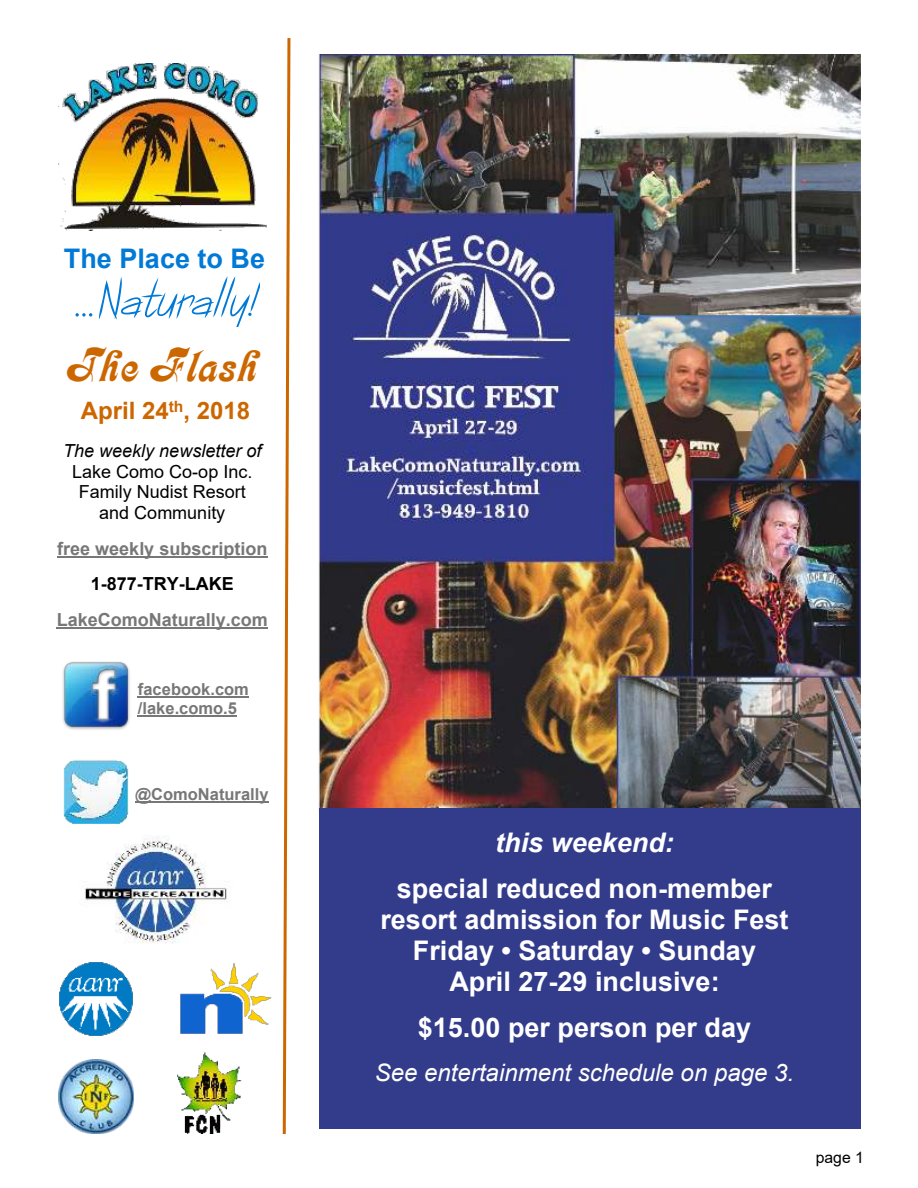
<style>
.page{position:relative;width:918px;height:1188px;background:#fff}
.page>*{position:absolute;margin:0;border:0;box-sizing:border-box;transform-origin:0 0}
.t1{font:54px "Copa Sharp BTN Bold";color:#0079d7}
.t2{font:45px "Aristocrat SF";color:#cc6700}
.t3{font:700 27px/30.9px "Arial";color:#fff;text-align:center}
.t4{font:700 27px "Arial";color:#0079d7}
.t5{font:italic 700 27px "Arial";color:#fff}
.t6{font:italic 24px "Arial";color:#fff}
.t7{font:700 24px "Arial";color:#cc6700}
.t8{font:18px/20.7px "Arial";color:#000;text-align:center}
.t9{font:700 18px "Arial";color:#777}
.t10{font:italic 18px "Arial";color:#000}
.t11{font:700 18px "Arial";color:#000}
.t12{font:700 16.5px/18.9px "Arial";color:#777}
.t13{font:15.75px "Arial";color:#000}
</style>
<div class="page">
<svg style="left:282px;top:38px;width:9px;height:1096px"></svg>
<img style="left:59px;top:962px;width:74px;height:74px">
<img style="left:180px;top:963px;width:92px;height:71px">
<img style="left:178px;top:1052px;width:64px;height:82px">
<img style="left:58px;top:1059px;width:75px;height:75px">
<img style="left:62px;top:672px;width:1px;height:47px">
<img style="left:85px;top:836px;width:142px;height:108px">
<hr style="left:57px;top:556px;width:210px;height:2px;background:#777">
<hr style="left:57px;top:627px;width:211px;height:2px;background:#777">
<img style="left:63px;top:54px;width:798px;height:771px">
<div style="left:319px;top:808px;width:542px;height:321px;background:#333c8b"></div>
<p class="t4" style="left:64px;top:249px;width:203px">The Place to Be</p>
<h1 class="t1" style="left:79px;top:266px;width:182px">…Naturally!</h1>
<h2 class="t2" style="left:66px;top:338px;width:190px">The Flash</h2>
<p class="t7" style="left:81px;top:402px;width:171px">April 24<sup>th</sup>, 2018</p>
<p class="t10" style="left:63px;top:444px;width:200px">The weekly newsletter of</p>
<p class="t8" style="left:72px;top:463px;width:182px">Lake Como Co-op Inc.<br>Family Nudist Resort and Community</p>
<p class="t9" style="left:57px;top:542px;width:212px">free weekly subscription</p>
<p class="t11" style="left:91px;top:577px;width:145px">1-877-TRY-LAKE</p>
<p class="t9" style="left:57px;top:613px;width:213px">LakeComoNaturally.com</p>
<p class="t12" style="left:138px;top:682px;width:113px">facebook.com /lake.como.5</p>
<p class="t12" style="left:135px;top:786px;width:135px">@ComoNaturally</p>
<p class="t5" style="left:495px;top:833px;width:180px">this weekend:</p>
<p class="t3" style="left:380px;top:876px;width:410px">special reduced non-member resort admission for Music Fest<br>Friday • Saturday • Sunday<br>April 27-29 inclusive:</p>
<p class="t3" style="left:418px;top:1015px;width:335px">$15.00 per person per day</p>
<p class="t6" style="left:375px;top:1063px;width:421px">See entertainment schedule on page 3.</p>
<p class="t13" style="left:816px;top:1151px;width:50px">page 1</p>
</div>
